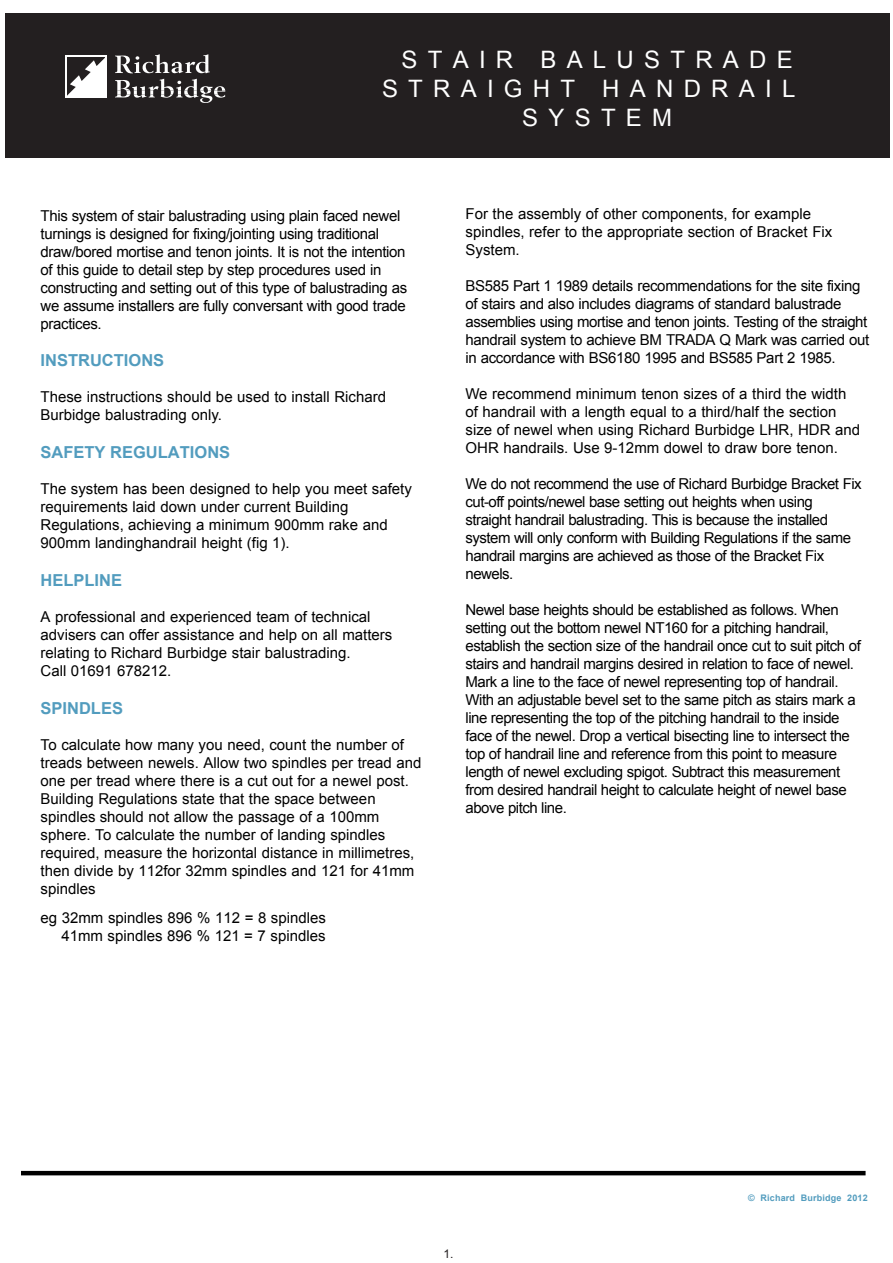
<style>
.page{position:relative;width:893px;height:1263px;background:#fff}
.page>*{position:absolute;margin:0;border:0;box-sizing:border-box;transform-origin:0 0}
.t1{font:24px "Arial";letter-spacing:.425em;color:#fff}
.t2{font:700 16.5px "Arial";color:#529cbe}
.t3{font:15px/18px "Arial";letter-spacing:-.02em;color:#000}
.t4{font:15px/18px "Arial";color:#000}
.t5{font:12px "Arial";color:#231f20}
.t6{font:700 9px "Arial";letter-spacing:.02em;color:#529cbe}
</style>
<div class="page">
<div style="left:5px;top:14px;width:884px;height:144px;background:#231f20"></div>
<svg style="left:67px;top:57px;width:39px;height:39px"></svg>
<svg style="left:115px;top:54px;width:95px;height:19px"></svg>
<svg style="left:115px;top:79px;width:110px;height:24px"></svg>
<hr style="left:65px;top:56px;width:2px;height:41px;background:#fff">
<hr style="left:106px;top:56px;width:1px;height:41px;background:#fff">
<hr style="left:65px;top:56px;width:42px;height:1px;background:#fff">
<hr style="left:65px;top:96px;width:42px;height:1px;background:#fff">
<hr style="left:21px;top:1171px;width:845px;height:4px;background:#000">
<h1 class="t1" style="left:402px;top:44px;width:393px">STAIR BALUSTRADE</h1>
<h1 class="t1" style="left:382px;top:73px;width:415px">STRAIGHT HANDRAIL</h1>
<h1 class="t1" style="left:522px;top:101px;width:151px">SYSTEM</h1>
<p class="t3" style="left:40px;top:206px;width:368px">This system of stair balustrading using plain faced newel turnings is designed for fixing/jointing using traditional draw/bored mortise and tenon joints. It is not the intention of this guide to detail step by step procedures used in constructing and setting out of this type of balustrading as we assume installers are fully conversant with good trade practices.</p>
<p class="t2" style="left:40px;top:350px;width:125px">INSTRUCTIONS</p>
<p class="t4" style="left:40px;top:388px;width:347px">These instructions should be used to install Richard<br>Burbidge balustrading only.</p>
<p class="t2" style="left:40px;top:441px;width:191px">SAFETY REGULATIONS</p>
<p class="t4" style="left:40px;top:480px;width:373px">The system has been designed to help you meet safety requirements laid down under current Building Regulations, achieving a minimum 900mm rake and 900mm landinghandrail height (fig 1).</p>
<p class="t2" style="left:40px;top:569px;width:83px">HELPLINE</p>
<p class="t4" style="left:40px;top:608px;width:353px">A professional and experienced team of technical advisers can offer assistance and help on all matters relating to Richard Burbidge stair balustrading.<br>Call 01691 678212.</p>
<p class="t2" style="left:40px;top:697px;width:84px">SPINDLES</p>
<p class="t4" style="left:40px;top:736px;width:382px">To calculate how many you need, count the number of treads between newels. Allow two spindles per tread and one per tread where there is a cut out for a newel post.<br>Building Regulations state that the space between spindles should not allow the passage of a 100mm sphere. To calculate the number of landing spindles required, measure the horizontal distance in millimetres, then divide by 112for 32mm spindles and 121 for 41mm spindles</p>
<p class="t4" style="left:40px;top:908px;width:287px;text-align:right">eg 32mm spindles 896 % 112 = 8 spindles<br>41mm spindles 896 % 121 = 7 spindles</p>
<p class="t4" style="left:466px;top:204px;width:368px">For the assembly of other components, for example spindles, refer to the appropriate section of Bracket Fix<br>System.</p>
<p class="t3" style="left:466px;top:276px;width:405px">BS585 Part 1 1989 details recommendations for the site fixing of stairs and also includes diagrams of standard balustrade assemblies using mortise and tenon joints. Testing of the straight handrail system to achieve BM TRADA Q Mark was carried out in accordance with BS6180 1995 and BS585 Part 2 1985.</p>
<p class="t4" style="left:466px;top:384px;width:396px">We recommend minimum tenon sizes of a third the width of handrail with a length equal to a third/half the section size of newel when using Richard Burbidge LHR, HDR and OHR handrails. Use 9-12mm dowel to draw bore tenon.</p>
<p class="t3" style="left:466px;top:474px;width:398px">We do not recommend the use of Richard Burbidge Bracket Fix cut-off points/newel base setting out heights when using straight handrail balustrading. This is because the installed system will only conform with Building Regulations if the same handrail margins are achieved as those of the Bracket Fix newels.</p>
<p class="t3" style="left:466px;top:600px;width:397px">Newel base heights should be established as follows. When setting out the bottom newel NT160 for a pitching handrail, establish the section size of the handrail once cut to suit pitch of stairs and handrail margins desired in relation to face of newel.<br>Mark a line to the face of newel representing top of handrail.<br>With an adjustable bevel set to the same pitch as stairs mark a line representing the top of the pitching handrail to the inside face of the newel. Drop a vertical bisecting line to intersect the top of handrail line and reference from this point to measure length of newel excluding spigot. Subtract this measurement from desired handrail height to calculate height of newel base above pitch line.</p>
<p class="t5" style="left:444px;top:1246px;width:12px">1.</p>
<p class="t6" style="left:748px;top:1192px;width:121px">© Richard Burbidge 2012</p>
</div>
